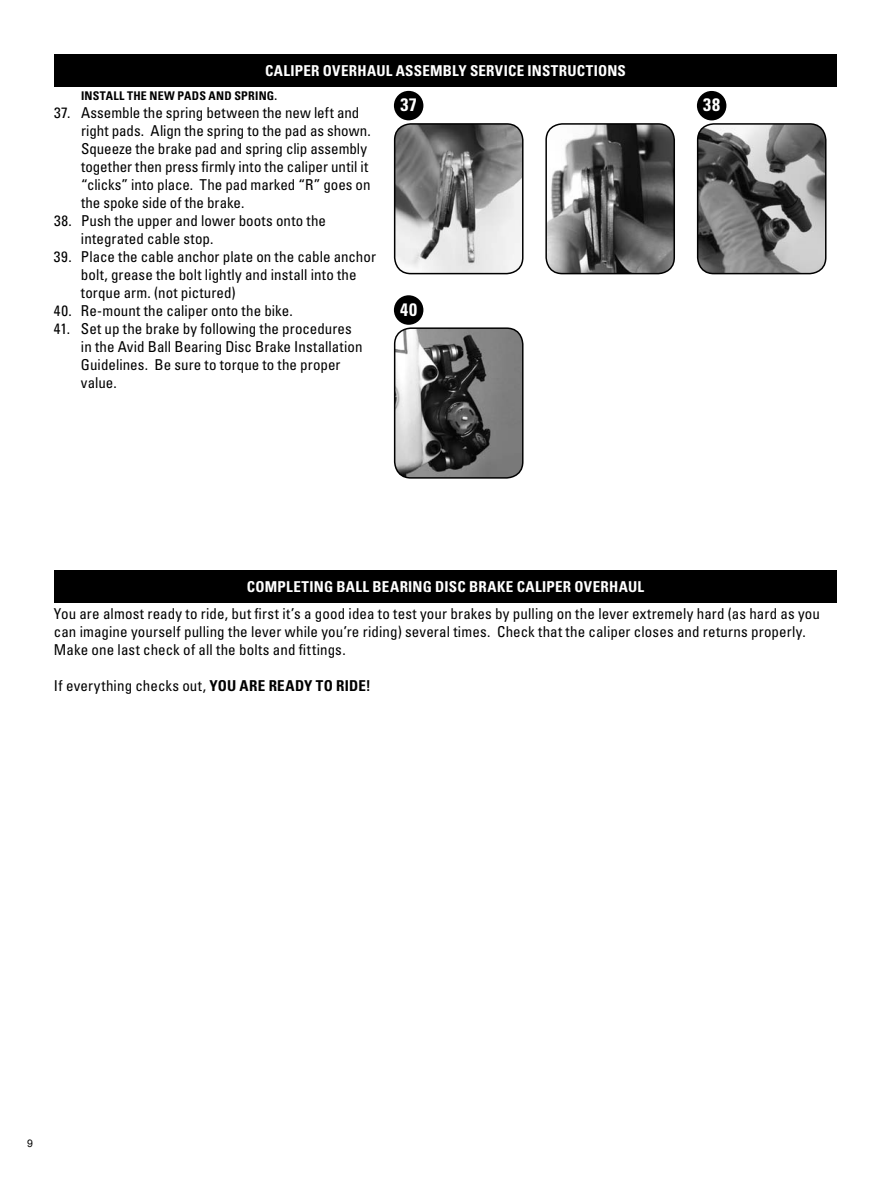
<style>
.page{position:relative;width:891px;height:1188px;background:#fff}
.page>*{position:absolute;margin:0;border:0;box-sizing:border-box;transform-origin:0 0}
.t1{font:700 condensed 18px "Univers LT Std";color:#fff}
.t2{font:condensed 15px/18px "Univers LT Std";letter-spacing:.005em;color:#000}
.t3{font:700 condensed 15px "Univers LT Std";letter-spacing:.02em;color:#fff}
.t4{font:700 condensed 15px "Univers LT Std";letter-spacing:.33em;color:#000}
.t5{font:700 condensed 12px "Univers LT Std";letter-spacing:.015em;color:#000}
.t6{font:10.5px "Arial";color:#000}
.s1{font-weight:700}
</style>
<div class="page">
<div style="left:54px;top:54px;width:783px;height:32px;background:#000"></div>
<div style="left:394px;top:91px;width:29px;height:29px;background:#000;border-radius:50%"></div>
<div style="left:697px;top:91px;width:29px;height:29px;background:#000;border-radius:50%"></div>
<div style="left:394px;top:295px;width:29px;height:30px;background:#000;border-radius:50%"></div>
<img style="left:395px;top:125px;width:127px;height:149px">
<div style="left:394px;top:123px;width:130px;height:151px;border:2px solid #000;border-radius:16px"></div>
<img style="left:547px;top:124px;width:127px;height:150px">
<div style="left:545px;top:123px;width:130px;height:151px;border:2px solid #000;border-radius:16px"></div>
<img style="left:698px;top:125px;width:127px;height:149px">
<div style="left:697px;top:123px;width:130px;height:151px;border:2px solid #000;border-radius:16px"></div>
<div style="left:54px;top:570px;width:783px;height:32px;background:#000"></div>
<img style="left:396px;top:330px;width:125px;height:147px">
<div style="left:394px;top:327px;width:130px;height:152px;border:2px solid #000;border-radius:16px"></div>
<p class="t3" style="left:265px;top:61px;width:362px">CALIPER OVERHAUL ASSEMBLY SERVICE INSTRUCTIONS</p>
<p class="t5" style="left:81px;top:89px;width:32px">INSTALL</p>
<p class="t5" style="left:127px;top:89px;width:152px">THE NEW PADS AND SPRING.</p>
<p class="t2" style="left:81px;top:104px;width:291px;text-indent:-27px">37. Assemble the spring between the new left and right pads. Align the spring to the pad as shown.<br>Squeeze the brake pad and spring clip assembly together then press firmly into the caliper until it “clicks” into place. The pad marked “R” goes on the spoke side of the brake.</p>
<p class="t2" style="left:81px;top:212px;width:247px;text-indent:-27px">38. Push the upper and lower boots onto the integrated cable stop.</p>
<p class="t2" style="left:81px;top:248px;width:297px;text-indent:-27px">39. Place the cable anchor plate on the cable anchor bolt, grease the bolt lightly and install into the torque arm. (not pictured)</p>
<p class="t2" style="left:54px;top:302px;width:240px">40. Re-mount the caliper onto the bike.</p>
<p class="t2" style="left:81px;top:320px;width:283px;text-indent:-27px">41. Set up the brake by following the procedures in the Avid Ball Bearing Disc Brake Installation Guidelines. Be sure to torque to the proper value.</p>
<p class="t1" style="left:400px;top:94px;width:18px">37</p>
<p class="t1" style="left:703px;top:94px;width:18px">38</p>
<p class="t1" style="left:400px;top:298px;width:18px">40</p>
<p class="t3" style="left:247px;top:577px;width:108px">COMPLETING BALL</p>
<p class="t3" style="left:373px;top:577px;width:270px">BEARING DISC BRAKE CALIPER OVERHAUL</p>
<p class="t2" style="left:54px;top:604px;width:768px">You are almost ready to ride, but first it’s a good idea to test your brakes by pulling on the lever extremely hard (as hard as you can imagine yourself pulling the lever while you’re riding) several times. Check that the caliper closes and returns properly.<br>Make one last check of all the bolts and fittings.</p>
<p class="t2" style="left:54px;top:676px;width:166px">If everything checks out, <span class="s1">YOU</span></p>
<p class="t4" style="left:240px;top:676px;width:105px">AREREADY TORIDE</p>
<p class="t4" style="left:366px;top:676px;width:6px">!</p>
<p class="t6" style="left:27px;top:1136px;width:7px">9</p>
</div>
